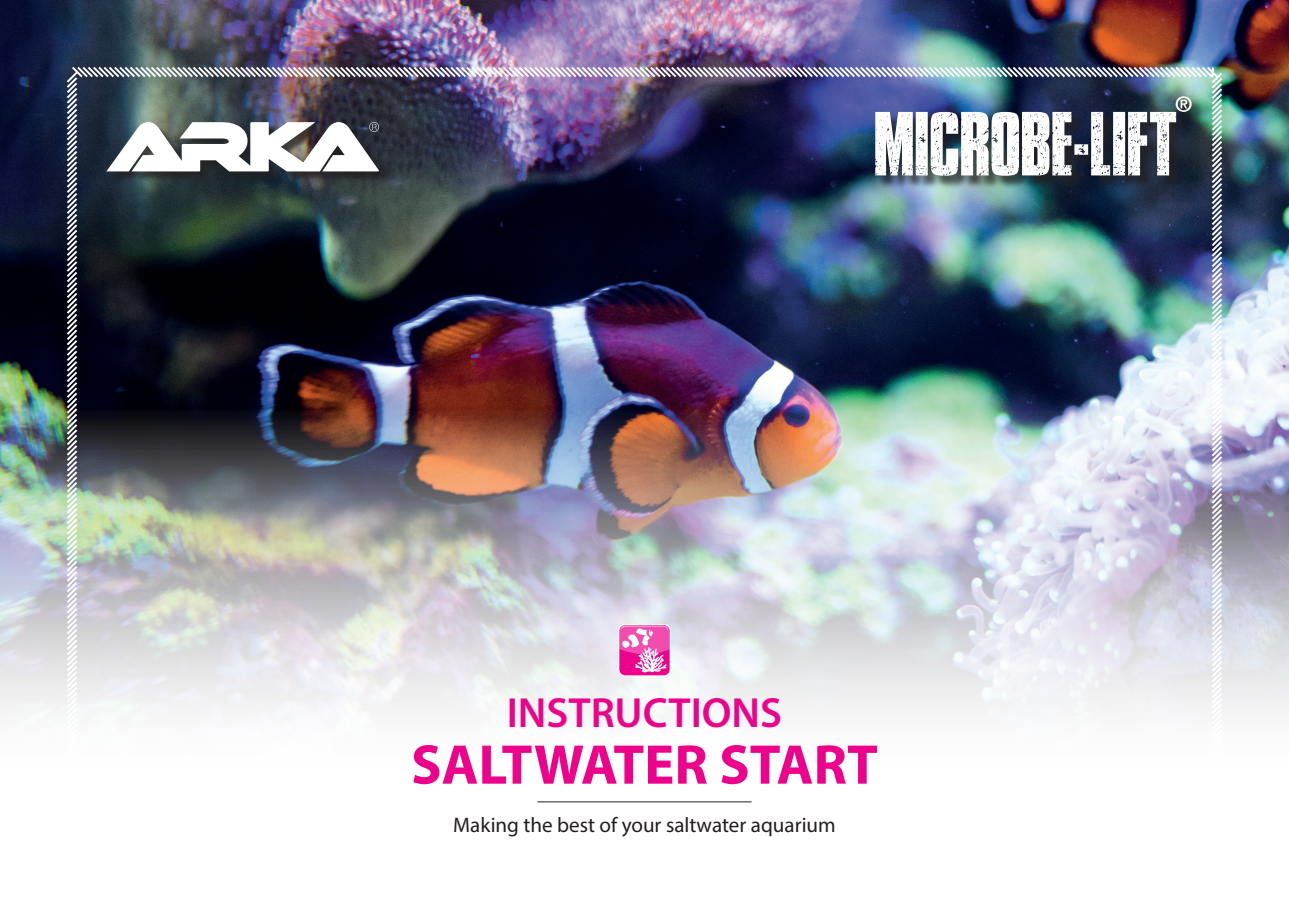
<style>
.page{position:relative;width:1289px;height:919px;background:#fff}
.page>*{position:absolute;margin:0;border:0;box-sizing:border-box;transform-origin:0 0}
.t1{font:700 56.4px "Myriad Pro";color:#ed028c}
.t2{font:600 42.3px "Myriad Pro";color:#ed028c}
.t3{font:21px "Myriad Pro";color:#231f20}
</style>
<div class="page">
<img style="left:0;top:0;width:1288px;height:410px">
<img style="left:0;top:410px;width:1288px;height:302px">
<img style="left:65px;top:65px;width:1159px;height:738px">
<svg style="left:618px;top:624px;width:53px;height:52px"></svg>
<div style="left:619px;top:625px;width:50px;height:50px;background:#ed028c;border-radius:6px"></div>
<svg style="left:619px;top:625px;width:50px;height:47px"></svg>
<hr style="left:537px;top:801px;width:214px;height:1px;background:#231f20">
<div style="left:108px;top:123px;width:281px;height:59px;background:#231f20;opacity:.75"></div>
<svg style="left:106px;top:122px;width:273px;height:49px"></svg>
<div style="left:877px;top:98px;width:327px;height:91px;background:#231f20;opacity:.75"></div>
<img style="left:875px;top:96px;width:316px;height:80px">
<h2 class="t2" style="left:507px;top:686px;width:277px">INSTRUCTIONS</h2>
<h1 class="t1" style="left:411px;top:727px;width:468px">SALTWATER START</h1>
<p class="t3" style="left:453px;top:812px;width:384px">Making the best of your saltwater aquarium</p>
</div>
